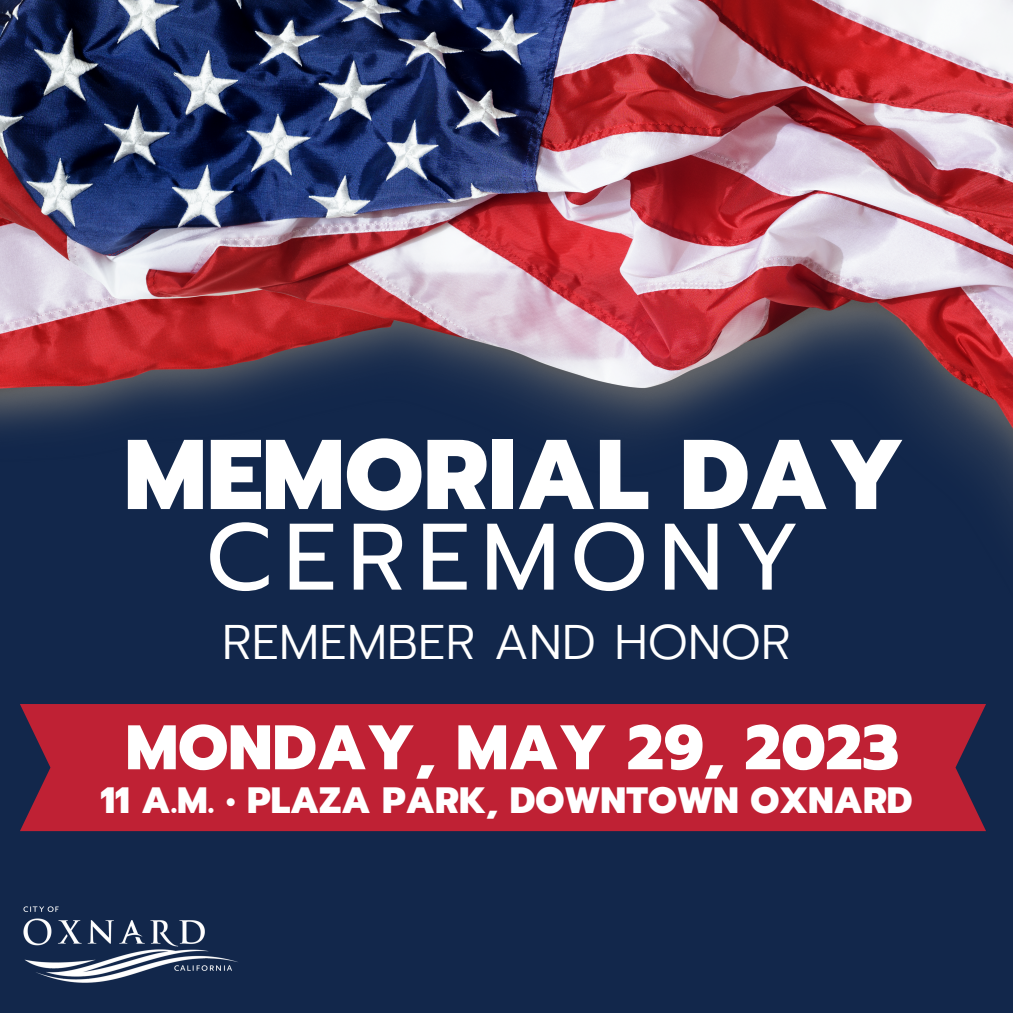
<style>
.page{position:relative;width:1013px;height:1013px;background:#fff}
.page>*{position:absolute;margin:0;border:0;box-sizing:border-box;transform-origin:0 0}
.t1{font:800 98.88px "Prompt";color:#fff}
.t2{font:94.25px "Prompt";letter-spacing:.115em;color:#fff}
.t3{font:800 62.88px "Prompt";color:#fff}
.t4{font:300 48.38px "Prompt";color:#fff}
.t5{font:800 36.5px "Prompt";color:#fff}
</style>
<div class="page">
<div style="left:0;top:0;width:1012px;height:1012px;background:#12274b"></div>
<img style="left:23px;top:906px;width:215px;height:77px">
<img style="left:0;top:0;width:1012px;height:508px">
<div style="left:20px;top:704px;width:966px;height:127px;background:#bf2134"></div>
<p class="t1" style="left:124px;top:401px;width:782px">MEMORIAL DAY</p>
<p class="t2" style="left:206px;top:487px;width:595px">CEREMONY</p>
<p class="t4" style="left:222px;top:606px;width:570px">REMEMBER AND HONOR</p>
<p class="t3" style="left:126px;top:700px;width:775px">MONDAY, MAY 29, 2023</p>
<p class="t5" style="left:100px;top:773px;width:813px">11 A.M. • PLAZA PARK, DOWNTOWN OXNARD</p>
</div>
